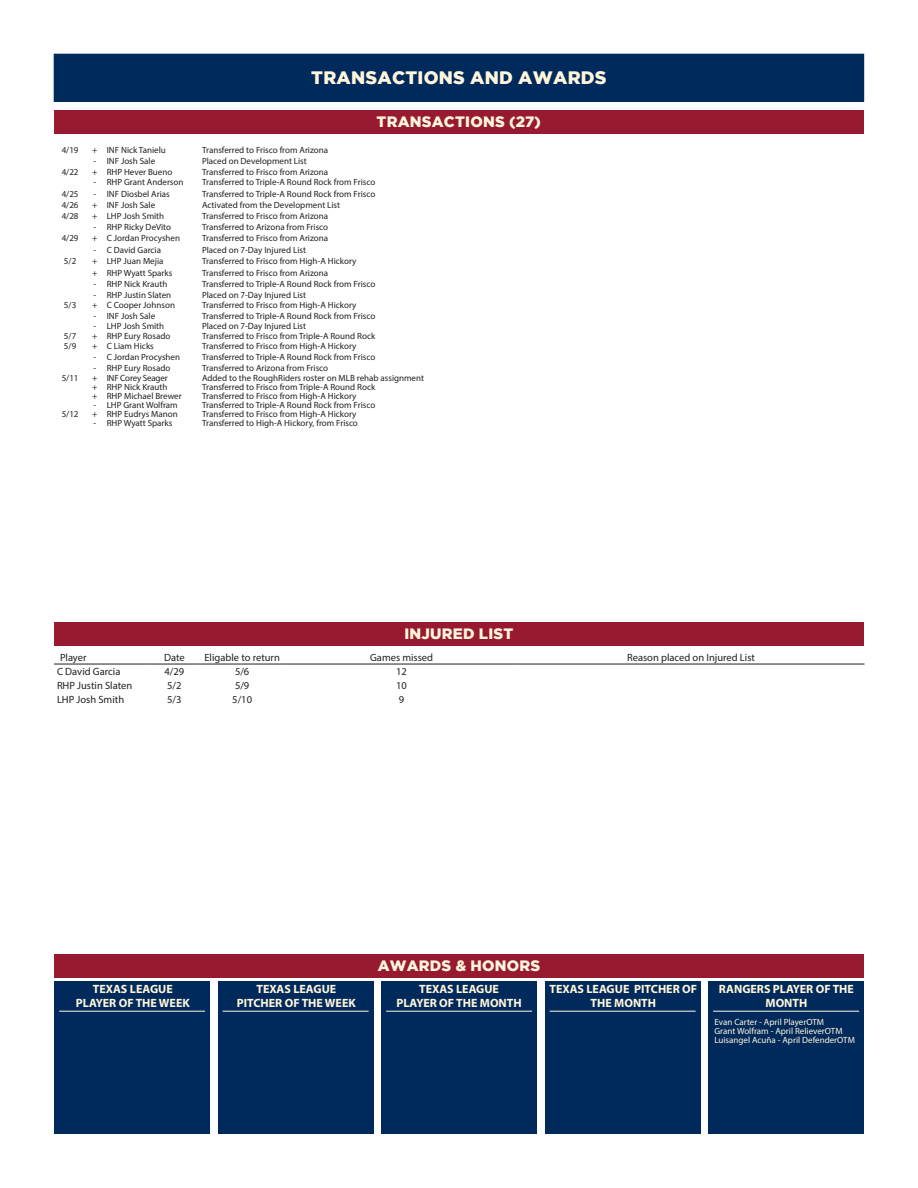
<style>
.page{position:relative;width:918px;height:1188px;background:#fff}
.page>*{position:absolute;margin:0;border:0;box-sizing:border-box;transform-origin:0 0}
.t1{font:900 18px "Gotham";letter-spacing:.015em;color:#fff6db}
.t2{font:900 15px "Gotham";letter-spacing:.015em;color:#fff6db}
.t3{font:700 12px/14.4px "Myriad Pro";color:#fff6db;text-align:center}
.t4{font:10.5px "Myriad Pro";color:#231f20}
.t5{font:9px "Myriad Pro";color:#231f20}
.t6{font:9px "Myriad Pro";color:#fff6db}
.t7{font:9px "Myriad Pro";letter-spacing:-.02em;color:#231f20}
</style>
<div class="page">
<div style="left:54px;top:54px;width:810px;height:47px;background:#002a5b"></div>
<div style="left:54px;top:110px;width:810px;height:24px;background:#971a31"></div>
<div style="left:55px;top:981px;width:155px;height:152px;background:#002a5b"></div>
<hr style="left:59px;top:1011px;width:146px;height:1px;background:#fff6db">
<div style="left:218px;top:981px;width:156px;height:152px;background:#002a5b"></div>
<hr style="left:223px;top:1011px;width:146px;height:1px;background:#fff6db">
<div style="left:382px;top:981px;width:155px;height:152px;background:#002a5b"></div>
<hr style="left:386px;top:1011px;width:146px;height:1px;background:#fff6db">
<div style="left:545px;top:981px;width:156px;height:152px;background:#002a5b"></div>
<hr style="left:550px;top:1011px;width:146px;height:1px;background:#fff6db">
<div style="left:709px;top:981px;width:155px;height:152px;background:#002a5b"></div>
<hr style="left:713px;top:1011px;width:146px;height:1px;background:#fff6db">
<div style="left:54px;top:954px;width:810px;height:24px;background:#971a31"></div>
<div style="left:54px;top:622px;width:810px;height:24px;background:#971a31"></div>
<hr style="left:54px;top:664px;width:96px;height:1px;background:#231f20">
<hr style="left:150px;top:664px;width:49px;height:1px;background:#231f20">
<hr style="left:199px;top:664px;width:87px;height:1px;background:#231f20">
<hr style="left:286px;top:664px;width:232px;height:1px;background:#231f20">
<hr style="left:518px;top:664px;width:347px;height:1px;background:#231f20">
<p class="t1" style="left:311px;top:67px;width:297px">TRANSACTIONS AND AWARDS</p>
<p class="t2" style="left:377px;top:113px;width:166px">TRANSACTIONS (27)</p>
<p class="t5" style="left:62px;top:144px;width:18px">4/19</p>
<p class="t5" style="left:92px;top:144px;width:7px">+</p>
<p class="t5" style="left:107px;top:144px;width:61px">INF Nick Tanielu</p>
<p class="t5" style="left:202px;top:144px;width:128px">Transferred to Frisco from Arizona</p>
<p class="t5" style="left:93px;top:155px;width:4px">-</p>
<p class="t5" style="left:107px;top:155px;width:50px">INF Josh Sale</p>
<p class="t5" style="left:202px;top:155px;width:106px">Placed on Development List</p>
<p class="t5" style="left:62px;top:166px;width:18px">4/22</p>
<p class="t5" style="left:92px;top:166px;width:7px">+</p>
<p class="t5" style="left:107px;top:166px;width:67px">RHP Hever Bueno</p>
<p class="t5" style="left:202px;top:166px;width:128px">Transferred to Frisco from Arizona</p>
<p class="t5" style="left:93px;top:177px;width:4px">-</p>
<p class="t5" style="left:107px;top:177px;width:78px">RHP Grant Anderson</p>
<p class="t5" style="left:202px;top:177px;width:175px">Transferred to Triple-A Round Rock from Frisco</p>
<p class="t5" style="left:62px;top:189px;width:18px">4/25</p>
<p class="t5" style="left:93px;top:189px;width:4px">-</p>
<p class="t5" style="left:107px;top:189px;width:65px">INF Diosbel Arias</p>
<p class="t5" style="left:202px;top:189px;width:175px">Transferred to Triple-A Round Rock from Frisco</p>
<p class="t5" style="left:62px;top:200px;width:18px">4/26</p>
<p class="t5" style="left:92px;top:200px;width:7px">+</p>
<p class="t5" style="left:107px;top:200px;width:50px">INF Josh Sale</p>
<p class="t5" style="left:202px;top:200px;width:140px">Activated from the Development List</p>
<p class="t5" style="left:62px;top:210px;width:18px">4/28</p>
<p class="t5" style="left:92px;top:210px;width:7px">+</p>
<p class="t5" style="left:107px;top:210px;width:59px">LHP Josh Smith</p>
<p class="t5" style="left:202px;top:210px;width:128px">Transferred to Frisco from Arizona</p>
<p class="t5" style="left:93px;top:221px;width:4px">-</p>
<p class="t5" style="left:107px;top:221px;width:66px">RHP Ricky DeVito</p>
<p class="t5" style="left:202px;top:221px;width:128px">Transferred to Arizona from Frisco</p>
<p class="t5" style="left:62px;top:233px;width:18px">4/29</p>
<p class="t5" style="left:92px;top:233px;width:7px">+</p>
<p class="t5" style="left:107px;top:233px;width:75px">C Jordan Procyshen</p>
<p class="t5" style="left:202px;top:233px;width:128px">Transferred to Frisco from Arizona</p>
<p class="t5" style="left:93px;top:244px;width:4px">-</p>
<p class="t5" style="left:107px;top:244px;width:56px">C David Garcia</p>
<p class="t5" style="left:202px;top:244px;width:105px">Placed on 7-Day Injured List</p>
<p class="t5" style="left:64px;top:256px;width:14px">5/2</p>
<p class="t5" style="left:92px;top:256px;width:7px">+</p>
<p class="t5" style="left:107px;top:256px;width:58px">LHP Juan Mejia</p>
<p class="t5" style="left:202px;top:256px;width:156px">Transferred to Frisco from High-A Hickory</p>
<p class="t5" style="left:92px;top:267px;width:7px">+</p>
<p class="t5" style="left:107px;top:267px;width:67px">RHP Wyatt Sparks</p>
<p class="t5" style="left:202px;top:267px;width:128px">Transferred to Frisco from Arizona</p>
<p class="t5" style="left:93px;top:278px;width:4px">-</p>
<p class="t5" style="left:107px;top:278px;width:62px">RHP Nick Krauth</p>
<p class="t5" style="left:202px;top:278px;width:175px">Transferred to Triple-A Round Rock from Frisco</p>
<p class="t5" style="left:93px;top:289px;width:4px">-</p>
<p class="t5" style="left:107px;top:289px;width:66px">RHP Justin Slaten</p>
<p class="t5" style="left:202px;top:289px;width:105px">Placed on 7-Day Injured List</p>
<p class="t5" style="left:64px;top:300px;width:14px">5/3</p>
<p class="t5" style="left:92px;top:300px;width:7px">+</p>
<p class="t5" style="left:107px;top:300px;width:70px">C Cooper Johnson</p>
<p class="t5" style="left:202px;top:300px;width:156px">Transferred to Frisco from High-A Hickory</p>
<p class="t5" style="left:93px;top:311px;width:4px">-</p>
<p class="t5" style="left:107px;top:311px;width:50px">INF Josh Sale</p>
<p class="t5" style="left:202px;top:311px;width:175px">Transferred to Triple-A Round Rock from Frisco</p>
<p class="t5" style="left:93px;top:321px;width:4px">-</p>
<p class="t5" style="left:107px;top:321px;width:59px">LHP Josh Smith</p>
<p class="t5" style="left:202px;top:321px;width:105px">Placed on 7-Day Injured List</p>
<p class="t5" style="left:64px;top:331px;width:14px">5/7</p>
<p class="t5" style="left:92px;top:331px;width:7px">+</p>
<p class="t5" style="left:107px;top:331px;width:65px">RHP Eury Rosado</p>
<p class="t5" style="left:202px;top:331px;width:175px">Transferred to Frisco from Triple-A Round Rock</p>
<p class="t5" style="left:64px;top:341px;width:14px">5/9</p>
<p class="t5" style="left:92px;top:341px;width:7px">+</p>
<p class="t5" style="left:107px;top:341px;width:49px">C Liam Hicks</p>
<p class="t5" style="left:202px;top:341px;width:156px">Transferred to Frisco from High-A Hickory</p>
<p class="t5" style="left:93px;top:351px;width:4px">-</p>
<p class="t5" style="left:107px;top:351px;width:75px">C Jordan Procyshen</p>
<p class="t5" style="left:202px;top:351px;width:175px">Transferred to Triple-A Round Rock from Frisco</p>
<p class="t5" style="left:93px;top:362px;width:4px">-</p>
<p class="t5" style="left:107px;top:362px;width:65px">RHP Eury Rosado</p>
<p class="t5" style="left:202px;top:362px;width:128px">Transferred to Arizona from Frisco</p>
<p class="t5" style="left:62px;top:372px;width:18px">5/11</p>
<p class="t5" style="left:92px;top:372px;width:7px">+</p>
<p class="t7" style="left:107px;top:372px;width:63px">INF Corey Seager</p>
<p class="t5" style="left:202px;top:372px;width:224px">Added to the RoughRiders roster on MLB rehab assignment</p>
<p class="t5" style="left:92px;top:381px;width:7px">+</p>
<p class="t5" style="left:107px;top:381px;width:62px">RHP Nick Krauth</p>
<p class="t5" style="left:202px;top:381px;width:175px">Transferred to Frisco from Triple-A Round Rock</p>
<p class="t5" style="left:92px;top:391px;width:7px">+</p>
<p class="t5" style="left:107px;top:391px;width:76px">RHP Michael Brewer</p>
<p class="t5" style="left:202px;top:391px;width:156px">Transferred to Frisco from High-A Hickory</p>
<p class="t5" style="left:93px;top:400px;width:4px">-</p>
<p class="t5" style="left:107px;top:400px;width:73px">LHP Grant Wolfram</p>
<p class="t5" style="left:202px;top:400px;width:175px">Transferred to Triple-A Round Rock from Frisco</p>
<p class="t5" style="left:62px;top:408px;width:18px">5/12</p>
<p class="t5" style="left:92px;top:408px;width:7px">+</p>
<p class="t5" style="left:107px;top:408px;width:73px">RHP Eudrys Manon</p>
<p class="t5" style="left:202px;top:408px;width:156px">Transferred to Frisco from High-A Hickory</p>
<p class="t5" style="left:93px;top:418px;width:4px">-</p>
<p class="t5" style="left:107px;top:418px;width:67px">RHP Wyatt Sparks</p>
<p class="t5" style="left:202px;top:418px;width:157px">Transferred to High-A Hickory, from Frisco</p>
<p class="t2" style="left:405px;top:625px;width:110px">INJURED LIST</p>
<p class="t4" style="left:60px;top:651px;width:28px">Player</p>
<p class="t4" style="left:164px;top:651px;width:22px">Date</p>
<p class="t4" style="left:204px;top:651px;width:77px">Eligable to return</p>
<p class="t4" style="left:370px;top:651px;width:65px">Games missed</p>
<p class="t4" style="left:627px;top:651px;width:129px">Reason placed on Injured List</p>
<p class="t4" style="left:57px;top:665px;width:65px">C David Garcia</p>
<p class="t4" style="left:165px;top:665px;width:21px">4/29</p>
<p class="t4" style="left:235px;top:665px;width:16px">5/6</p>
<p class="t4" style="left:396px;top:665px;width:12px">12</p>
<p class="t4" style="left:57px;top:679px;width:77px">RHP Justin Slaten</p>
<p class="t4" style="left:167px;top:679px;width:16px">5/2</p>
<p class="t4" style="left:235px;top:679px;width:16px">5/9</p>
<p class="t4" style="left:396px;top:679px;width:12px">10</p>
<p class="t4" style="left:57px;top:693px;width:69px">LHP Josh Smith</p>
<p class="t4" style="left:167px;top:693px;width:16px">5/3</p>
<p class="t4" style="left:232px;top:693px;width:21px">5/10</p>
<p class="t4" style="left:399px;top:693px;width:7px">9</p>
<p class="t3" style="left:93px;top:981px;width:81px">TEXAS LEAGUE</p>
<p class="t3" style="left:76px;top:995px;width:115px">PLAYER OF THE WEEK</p>
<p class="t3" style="left:256px;top:981px;width:81px">TEXAS LEAGUE</p>
<p class="t3" style="left:237px;top:995px;width:120px">PITCHER OF THE WEEK</p>
<p class="t2" style="left:378px;top:957px;width:164px">AWARDS &amp; HONORS</p>
<p class="t3" style="left:419px;top:981px;width:81px">TEXAS LEAGUE</p>
<p class="t3" style="left:396px;top:995px;width:127px">PLAYER OF THE MONTH</p>
<p class="t3" style="left:550px;top:981px;width:149px">TEXAS LEAGUE PITCHER OF<br>THE MONTH</p>
<p class="t3" style="left:719px;top:981px;width:136px">RANGERS PLAYER OF THE<br>MONTH</p>
<p class="t6" style="left:714px;top:1017px;width:111px">Evan Carter - April PlayerOTM</p>
<p class="t6" style="left:714px;top:1026px;width:130px">Grant Wolfram - April RelieverOTM</p>
<p class="t6" style="left:714px;top:1035px;width:142px">Luisangel Acuña - April DefenderOTM</p>
</div>
